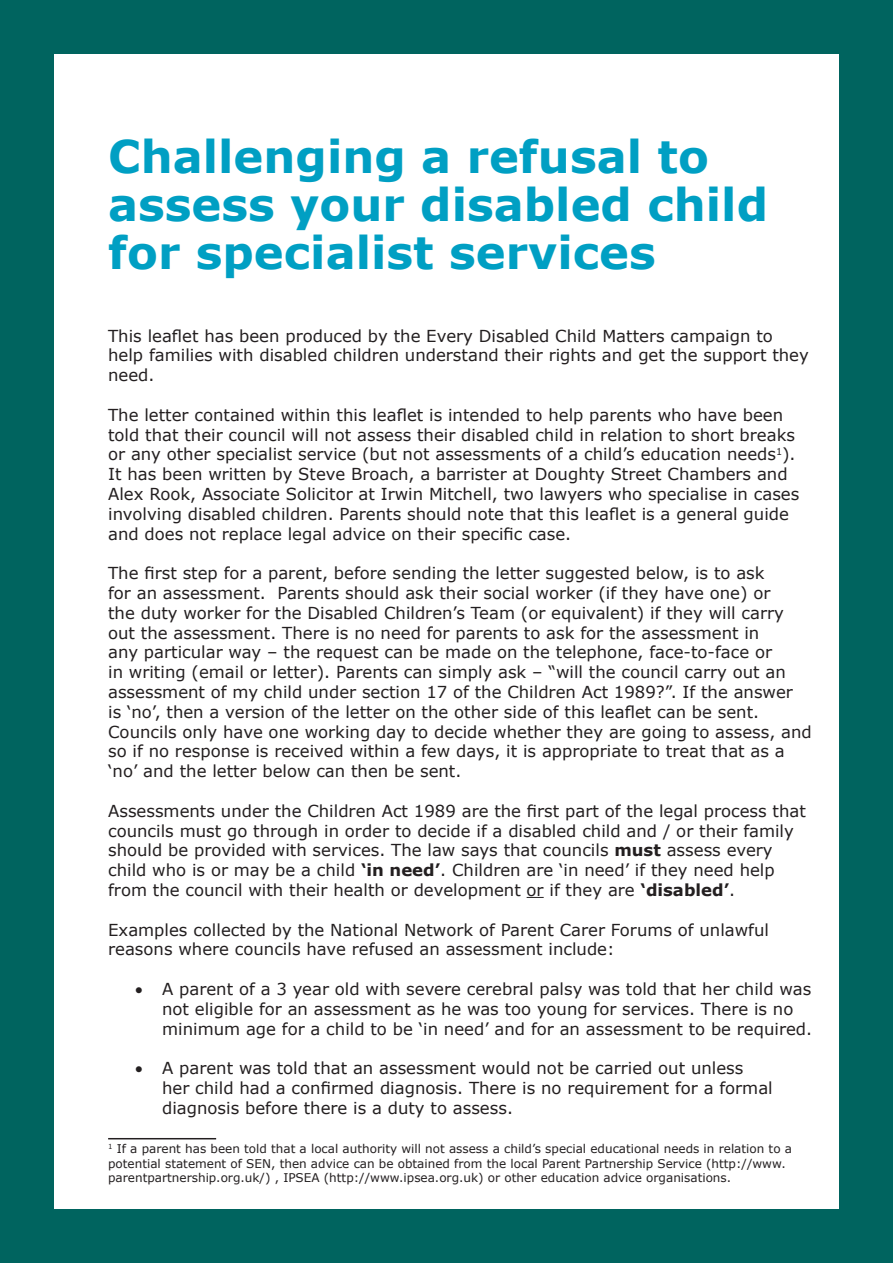
<style>
.page{position:relative;width:893px;height:1263px;background:#00645f}
.page>*{position:absolute;margin:0;border:0;box-sizing:border-box;transform-origin:0 0}
.Heading_1{font:700 45px/48px "Verdana";color:#009fc3}
.t1{font:16.5px/19.8px "Verdana";color:#231f20}
.t2{font:12px/14.4px "Verdana";color:#231f20}
.s1{font-weight:700}
</style>
<div class="page">
<div style="left:54px;top:54px;width:785px;height:1155px;background:#fff"></div>
<svg style="left:527px;top:897px;width:17px;height:1px"></svg>
<hr style="left:108px;top:1138px;width:108px;height:1px;background:#231f20">
<p class="Heading_1" style="left:108px;top:132px;width:661px">Challenging a refusal to assess your disabled child for specialist services</p>
<p class="t1" style="left:108px;top:325px;width:702px">This leaflet has been produced by the Every Disabled Child Matters campaign to help families with disabled children understand their rights and get the support they need.</p>
<p class="t1" style="left:108px;top:404px;width:693px">The letter contained within this leaflet is intended to help parents who have been told that their council will not assess their disabled child in relation to short breaks or any other specialist service (but not assessments of a child’s education needs<sup>1</sup>).<br>It has been written by Steve Broach, a barrister at Doughty Street Chambers and Alex Rook, Associate Solicitor at Irwin Mitchell, two lawyers who specialise in cases involving disabled children. Parents should note that this leaflet is a general guide and does not replace legal advice on their specific case.</p>
<p class="t1" style="left:108px;top:563px;width:705px">The first step for a parent, before sending the letter suggested below, is to ask<br>for an assessment. Parents should ask their social worker (if they have one) or<br>the duty worker for the Disabled Children’s Team (or equivalent) if they will carry out the assessment. There is no need for parents to ask for the assessment in<br>any particular way – the request can be made on the telephone, face-to-face or<br>in writing (email or letter). Parents can simply ask – “will the council carry out an assessment of my child under section 17 of the Children Act 1989?”. If the answer<br>is ‘no’, then a version of the letter on the other side of this leaflet can be sent.<br>Councils only have one working day to decide whether they are going to assess, and so if no response is received within a few days, it is appropriate to treat that as a ‘no’ and the letter below can then be sent.</p>
<p class="t1" style="left:108px;top:800px;width:699px">Assessments under the Children Act 1989 are the first part of the legal process that councils must go through in order to decide if a disabled child and / or their family should be provided with services. The law says that councils <span class="s1">must</span> assess every child who is or may be a child <span class="s1">‘in need’</span>. Children are ‘in need’ if they need help from the council with their health or development or if they are <span class="s1">‘disabled’</span>.</p>
<p class="t1" style="left:108px;top:919px;width:662px">Examples collected by the National Network of Parent Carer Forums of unlawful reasons where councils have refused an assessment include:</p>
<p class="t1" style="left:162px;top:978px;width:652px;text-indent:-27px">• A parent of a 3 year old with severe cerebral palsy was told that her child was not eligible for an assessment as he was too young for services. There is no minimum age for a child to be ‘in need’ and for an assessment to be required.</p>
<p class="t1" style="left:162px;top:1058px;width:612px;text-indent:-27px">• A parent was told that an assessment would not be carried out unless her child had a confirmed diagnosis. There is no requirement for a formal diagnosis before there is a duty to assess.</p>
<p class="t2" style="left:108px;top:1141px;width:685px"><sup>1</sup> If a parent has been told that a local authority will not assess a child’s special educational needs in relation to a potential statement of SEN, then advice can be obtained from the local Parent Partnership Service (http://www. parentpartnership.org.uk/) , IPSEA (http://www.ipsea.org.uk) or other education advice organisations.</p>
</div>
